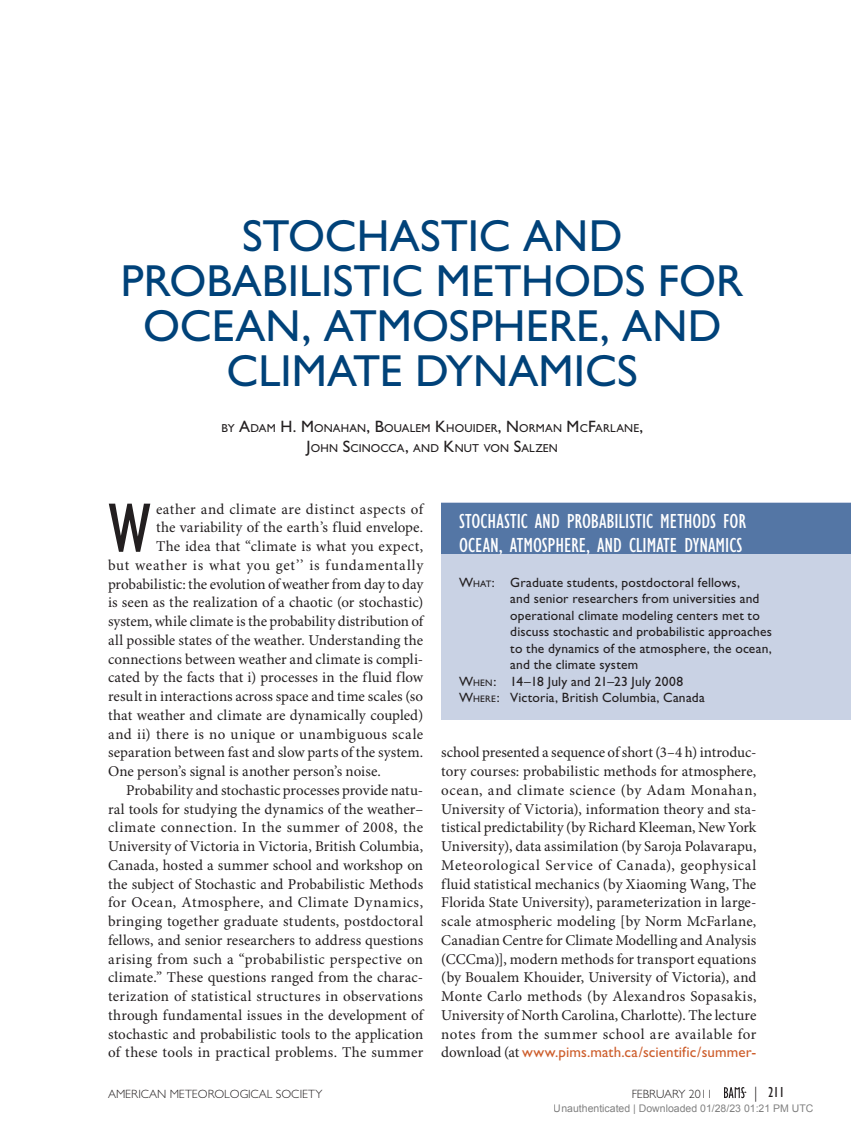
<style>
.page{position:relative;width:851px;height:1134px;background:#fff}
.page>*{position:absolute;margin:0;border:0;box-sizing:border-box;transform-origin:0 0}
.t1{font:condensed 71.1px "Gill Sans";color:#231f20}
.t2{font:45px/45px "Gill Sans";color:#004279;text-align:center}
.t3{font:condensed 21px/24px "Gill Sans";color:#fff}
.t4{font:15px/18.8px "Minion Pro";letter-spacing:.01em;color:#231f20;text-align:justify}
.t5{font:15px "Minion Pro";letter-spacing:.03em;color:#231f20}
.t6{font:15px "Minion Pro";letter-spacing:-.015em;color:#231f20}
.t7{font:15px "Gill Sans";letter-spacing:.005em;color:#cd5d2b}
.t8{font:15px "Minion Pro";letter-spacing:.045em;color:#231f20}
.t9{font:15px "Minion Pro";letter-spacing:.035em;color:#231f20}
.t10{font:condensed 15px "Gill Sans";color:#231f20}
.t11{font:13.5px "Gill Sans";letter-spacing:.015em;color:#231f20}
.t12{font:300 12px "Gill Sans";color:#231f20}
.t13{font:11.55px/19.5px "Gill Sans";letter-spacing:.01em;color:#231f20}
.t14{font:10.5px "Arial";color:rgb(0 0 0/.5)}
.s1{font-size:16.5px}
.s2{font-style:inherit}
.s3{font-size:9.45px}
.s4{font-family:"Minion Pro";color:#231f20}
.s5{font-weight:300;font-stretch:normal}
</style>
<div class="page">
<div style="left:441px;top:503px;width:409px;height:217px;background:#c9d2e4"></div>
<div style="left:441px;top:503px;width:409px;height:51px;background:#5476a5"></div>
<svg style="left:724px;top:1087px;width:22px;height:11px"></svg>
<h2 class="t2" style="left:121px;top:213px;width:623px">STOCHASTIC AND<br>PROBABILISTIC METHODS FOR<br>OCEAN, ATMOSPHERE, AND<br>CLIMATE DYNAMICS</h2>
<p class="t13" style="left:221px;top:419px;width:121px">BY <span class="s1">A</span>DAM <span class="s1">H. M</span> ONAHA</p>
<p class="t13" style="left:306px;top:419px;width:338px;text-indent:51px">N<span class="s1">, B</span>OUALEM <span class="s1">K</span>HOUIDER<span class="s1">, N</span> ORMAN <span class="s1">M</span> C<span class="s1">F</span>ARLANE<span class="s1">,<br>J</span>OHN <span class="s1">S</span>CINOCCA<span class="s1">,</span> AND <span class="s1">K</span>NUT VON <span class="s1">S</span>ALZEN</p>
<h1 class="t1" style="left:108px;top:489px;width:44px">W</h1>
<p class="t5" style="left:156px;top:500px;width:268px">eather and climate are distinct aspects of</p>
<p class="t4" style="left:156px;top:519px;width:268px">the variability of the earth’s fluid envelope.</p>
<p class="t4" style="left:156px;top:538px;width:268px">The idea that “climate is what you expect,</p>
<p class="t8" style="left:108px;top:556px;width:317px">but weather is what you get’’ is fundamentally</p>
<p class="t6" style="left:108px;top:575px;width:317px">probabilistic: the evolution of weather from day to day</p>
<p class="t4" style="left:108px;top:594px;width:316px">is seen as the realization of a chaotic (or stochastic)</p>
<p class="t4" style="left:108px;top:613px;width:316px">system, while climate is the probability distribution of</p>
<p class="t4" style="left:108px;top:631px;width:316px">all possible states of the weather. Understanding the</p>
<p class="t4" style="left:108px;top:650px;width:316px">connections between weather and climate is compli-</p>
<p class="t4" style="left:108px;top:669px;width:316px">cated by the facts that i) processes in the fluid flow</p>
<p class="t4" style="left:108px;top:688px;width:316px">result in interactions across space and time scales (so</p>
<p class="t4" style="left:108px;top:706px;width:316px">that weather and climate are dynamically coupled)</p>
<p class="t5" style="left:108px;top:725px;width:316px">and ii) there is no unique or unambiguous scale</p>
<p class="t4" style="left:108px;top:744px;width:316px">separation between fast and slow parts of the system.</p>
<p class="t4" style="left:108px;top:763px;width:274px">One person’s signal is another person’s noise.</p>
<p class="t4" style="left:126px;top:781px;width:299px">Probability and stochastic processes provide natu-</p>
<p class="t4" style="left:108px;top:800px;width:316px">ral tools for studying the dynamics of the weather–</p>
<p class="t9" style="left:108px;top:819px;width:316px">climate connection. In the summer of 2008, the</p>
<p class="t4" style="left:108px;top:838px;width:316px">University of Victoria in Victoria, British Columbia,</p>
<p class="t4" style="left:108px;top:856px;width:316px">Canada, hosted a summer school and workshop on</p>
<p class="t4" style="left:108px;top:875px;width:317px">the subject of Stochastic and Probabilistic Methods</p>
<p class="t5" style="left:108px;top:894px;width:316px">for Ocean, Atmosphere, and Climate Dynamics,</p>
<p class="t4" style="left:108px;top:913px;width:316px">bringing together graduate students, postdoctoral</p>
<p class="t4" style="left:108px;top:931px;width:317px">fellows, and senior researchers to address questions</p>
<p class="t4" style="left:108px;top:950px;width:316px">arising from such a “probabilistic perspective on</p>
<p class="t4" style="left:108px;top:969px;width:316px">climate.” These questions ranged from the charac-</p>
<p class="t4" style="left:108px;top:988px;width:316px">terization of statistical structures in observations</p>
<p class="t4" style="left:108px;top:1006px;width:316px">through fundamental issues in the development of</p>
<p class="t4" style="left:108px;top:1025px;width:317px">stochastic and probabilistic tools to the application</p>
<p class="t4" style="left:108px;top:1044px;width:316px">of these tools in practical problems. The summer</p>
<h3 class="t3" style="left:459px;top:510px;width:288px">STOCHASTIC AND PROBABILISTIC METHODS FOR<br>OCEAN, ATMOSPHERE, AND CLIMATE DYNAMICS</h3>
<p class="t11" style="left:459px;top:574px;width:282px"><span class="s2">W</span><span class="s3">HAT</span>: Graduate students, postdoctoral fellows,</p>
<p class="t11" style="left:510px;top:591px;width:251px">and senior researchers from universities and</p>
<p class="t11" style="left:510px;top:607px;width:251px">operational climate modeling centers met to</p>
<p class="t11" style="left:510px;top:624px;width:263px">discuss stochastic and probabilistic approaches</p>
<p class="t11" style="left:510px;top:640px;width:263px">to the dynamics of the atmosphere, the ocean,</p>
<p class="t11" style="left:510px;top:657px;width:129px">and the climate system</p>
<p class="t11" style="left:459px;top:673px;width:225px"><span class="s2">W</span><span class="s3">H EN</span>: 14–18 July and 21–23 July 2008</p>
<p class="t11" style="left:459px;top:690px;width:247px"><span class="s2">W</span><span class="s3">H ERE</span>: Victoria, British Columbia, Canada</p>
<p class="t4" style="left:441px;top:744px;width:317px">school presented a sequence of short (3–4 h) introduc&shy;tory courses: probabilistic methods for atmosphere, ocean, and climate science (by Adam Monahan, University of Victoria), information theory and sta&shy;tistical predictability (by Richard Kleeman, New York University), data assimilation (by Saroja Polavarapu, Meteorological Service of Canada), geophysical fluid statistical mechanics (by Xiaoming Wang, The Florida State University), parameterization in large&shy;scale atmospheric modeling [by Norm McFarlane, Canadian Centre for Climate Modelling and Analysis (CCCma)], modern methods for transport equations (by Boualem Khouider, University of Victoria), and Monte Carlo methods (by Alexandros Sopasakis, University of North Carolina, Charlotte). The lecture notes from the summer school are available for</p>
<p class="t7" style="left:441px;top:1044px;width:316px"><span class="s4">download (at</span> www.pims.math.ca/scientific/summer-</p>
<p class="t12" style="left:108px;top:1087px;width:216px">AMERICAN METEOROLOGICAL SOCIETY</p>
<p class="t12" style="left:631px;top:1087px;width:83px">FEBRUARY 2011</p>
<p class="t10" style="left:754px;top:1084px;width:32px"><span class="s5">|</span> 211</p>
<p class="t14" style="left:553px;top:1102px;width:261px">Unauthenticated | Downloaded 01/28/23 01:21 PM UTC</p>
</div>
